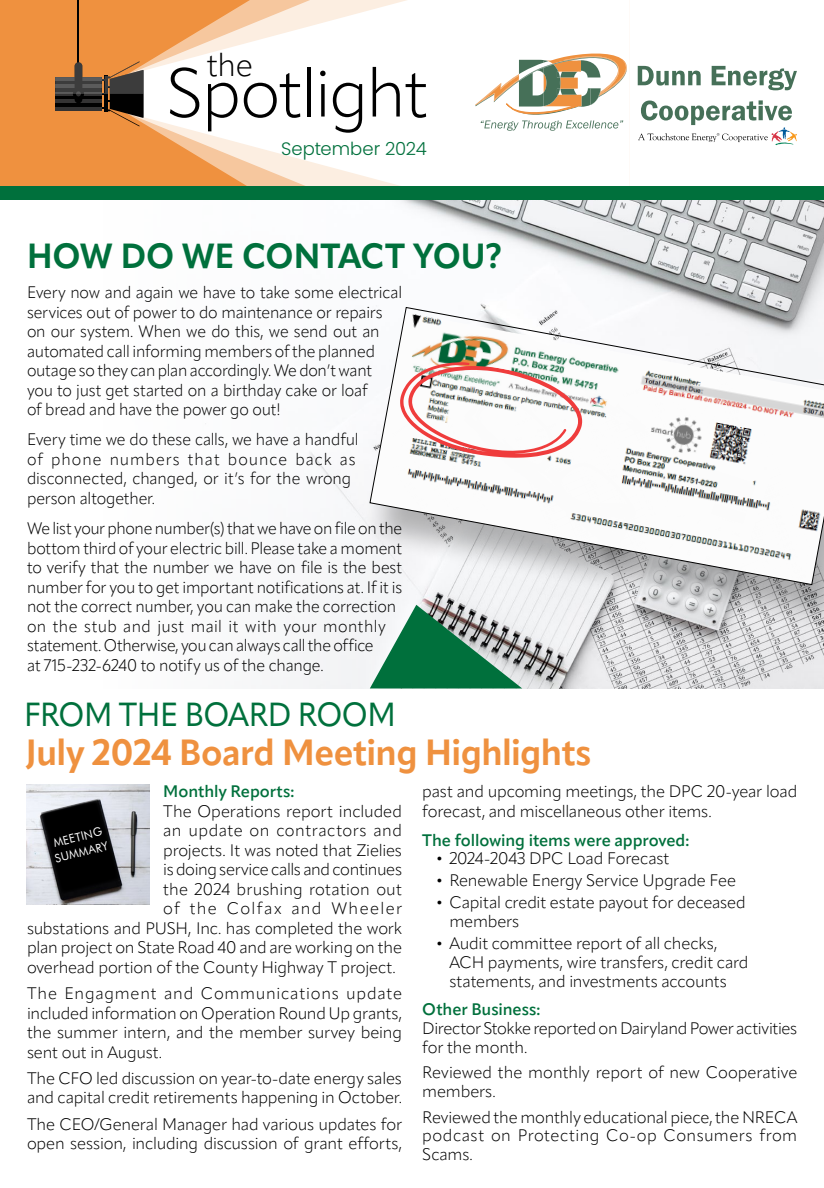
<style>
.page{position:relative;width:824px;height:1188px;background:#fff}
.page>*{position:absolute;margin:0;border:0;box-sizing:border-box;transform-origin:0 0}
.t1{font:300 67.5px "Apparat";letter-spacing:-.025em;color:#000}
.t2{font:700 36px "Apparat";letter-spacing:-.015em;color:#ef913f}
.t3{font:700 34.5px "Apparat";letter-spacing:-.005em;color:#00703c}
.t4{font:33px "Apparat";letter-spacing:-.015em;color:#00703c;scale:.94 1}
.t5{font:300 31.65px "Apparat";color:#000}
.t6{font:300 18px "Poppins";color:#00703c}
.t7{font:300 16.5px/19.5px "Apparat";letter-spacing:-.01em;color:#000}
.t8{font:600 16.5px "Apparat";letter-spacing:-.005em;color:#00703c}
.t9{font:300 16.5px "Apparat";letter-spacing:.01em;color:#000}
.t10{font:300 16.5px "Apparat";letter-spacing:.03em;color:#000}
.t11{font:300 16.5px "Apparat";letter-spacing:.08em;color:#000}
.t12{font:12px/15.3px "Futura BT";color:#fff;scale:.94 1}
</style>
<div class="page">
<img style="left:205px;top:200px;width:619px;height:488px">
<div style="left:0;top:0;width:629px;height:194px;background:#ef913f"></div>
<svg style="left:138px;top:0;width:491px;height:186px;background:#fcf0e4"></svg>
<hr style="left:77px;top:0;width:2px;height:76px;background:#010101">
<svg style="left:55px;top:61px;width:89px;height:65px"></svg>
<div style="left:0;top:186px;width:824px;height:14px;background:#00703c"></div>
<svg style="left:475px;top:51px;width:152px;height:80px;background:#d8d4c4"></svg>
<svg style="left:637px;top:66px;width:63px;height:20px"></svg>
<svg style="left:711px;top:66px;width:85px;height:24px"></svg>
<svg style="left:638px;top:100px;width:158px;height:45px"></svg>
<img style="left:27px;top:784px;width:123px;height:120px">
<svg style="left:41px;top:798px;width:79px;height:96px;background:#3b3b3e"></svg>
<div style="left:362px;top:316px;width:462px;height:317px;background:#000;opacity:.28"></div>
<svg style="left:369px;top:307px;width:455px;height:278px"></svg>
<img style="left:400px;top:362px;width:182px;height:96px">
<svg style="left:388px;top:468px;width:177px;height:8px"></svg>
<svg style="left:370px;top:605px;width:152px;height:83px"></svg>
<h3 class="t5" style="left:207px;top:46px;width:48px">the</h3>
<h1 class="t1" style="left:166px;top:53px;width:264px">Spotlight</h1>
<p class="t6" style="left:281px;top:138px;width:147px">September 2024</p>
<h3 class="t3" style="left:27px;top:235px;width:477px">HOW DO WE CONTACT YOU?</h3>
<p class="t7" style="left:27px;top:283px;width:376px">Every now and again we have to take some electrical services out of power to do maintenance or repairs on our system. When we do this, we send out an automated call informing members of the planned outage so they can plan accordingly. We don’t want you to just get started on a birthday cake or loaf<br>of bread and have the power go out!</p>
<p class="t7" style="left:27px;top:430px;width:333px">Every time we do these calls, we have a handful of phone numbers that bounce back as disconnected, changed, or it’s for the wrong person altogether.</p>
<p class="t7" style="left:27px;top:519px;width:377px">We list your phone number(s) that we have on file on the bottom third of your electric bill. Please take a moment to verify that the number we have on file is the best number for you to get important notifications at. If it is not the correct number, you can make the correction on the stub and just mail it with your monthly statement. Otherwise, you can always call the office<br>at 715-232-6240 to notify us of the change.</p>
<h3 class="t4" style="left:24px;top:695px;width:397px">FROM THE BOARD ROOM</h3>
<h2 class="t2" style="left:26px;top:731px;width:567px">July 2024 Board Meeting Highlights</h2>
<p class="t8" style="left:163px;top:782px;width:133px">Monthly Reports:</p>
<p class="t7" style="left:163px;top:801px;width:240px">The Operations report included</p>
<p class="t10" style="left:163px;top:821px;width:240px">an update on contractors and</p>
<p class="t7" style="left:163px;top:840px;width:240px">projects. It was noted that Zielies</p>
<p class="t7" style="left:163px;top:860px;width:240px">is doing service calls and continues</p>
<p class="t9" style="left:163px;top:879px;width:240px">the 2024 brushing rotation out</p>
<p class="t11" style="left:163px;top:899px;width:240px">of the Colfax and Wheeler</p>
<p class="t7" style="left:27px;top:918px;width:376px">substations and PUSH, Inc. has completed the work</p>
<p class="t7" style="left:27px;top:938px;width:376px">plan project on State Road 40 and are working on the</p>
<p class="t7" style="left:27px;top:957px;width:370px">overhead portion of the County Highway T project.</p>
<p class="t7" style="left:27px;top:984px;width:376px;text-align:justify">The Engagment and Communications update included information on Operation Round Up grants, the summer intern, and the member survey being sent out in August.</p>
<p class="t7" style="left:27px;top:1068px;width:376px">The CFO led discussion on year-to-date energy sales and capital credit retirements happening in October.</p>
<p class="t7" style="left:27px;top:1114px;width:376px">The CEO/General Manager had various updates for open session, including discussion of grant efforts,</p>
<p class="t12" style="left:49px;top:836px;width:60px;rotate:-14deg">MEETING<br>SUMMARY</p>
<p class="t7" style="left:422px;top:782px;width:376px">past and upcoming meetings, the DPC 20-year load forecast, and miscellaneous other items.</p>
<p class="t8" style="left:422px;top:830px;width:268px">The following items were approved:</p>
<p class="t7" style="left:436px;top:849px;width:235px">• 2024-2043 DPC Load Forecast</p>
<p class="t7" style="left:436px;top:871px;width:302px">• Renewable Energy Service Upgrade Fee</p>
<p class="t7" style="left:449px;top:893px;width:298px;line-height:18.8px;text-indent:-13px">• Capital credit estate payout for deceased members</p>
<p class="t7" style="left:449px;top:934px;width:300px;line-height:18.8px;text-indent:-13px">• Audit committee report of all checks,<br>ACH payments, wire transfers, credit card statements, and investments accounts</p>
<p class="t8" style="left:422px;top:1000px;width:119px">Other Business:</p>
<p class="t7" style="left:422px;top:1019px;width:376px;line-height:18.8px">Director Stokke reported on Dairyland Power activities for the month.</p>
<p class="t7" style="left:422px;top:1063px;width:376px;line-height:18.8px">Reviewed the monthly report of new Cooperative members.</p>
<p class="t7" style="left:422px;top:1108px;width:376px;line-height:18.8px;text-align:justify">Reviewed the monthly educational piece, the NRECA podcast on Protecting Co-op Consumers from Scams.</p>
</div>
